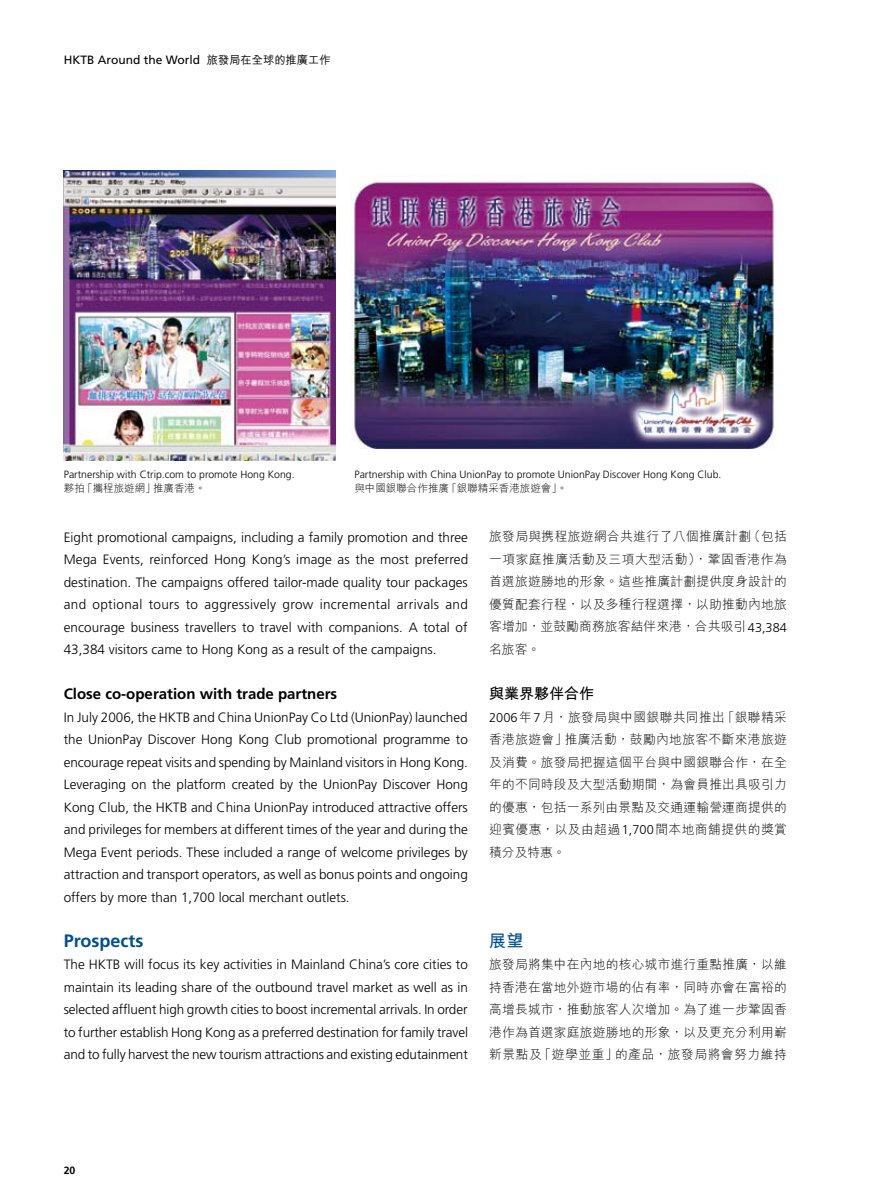
<style>
.page{position:relative;width:872px;height:1191px;background:#fff}
.page>*{position:absolute;margin:0;border:0;box-sizing:border-box;transform-origin:0 0}
.t1{font:700 18px "Frutiger";color:#004f8e}
.t2{font:700 17.25px "M Hei HK";color:#004f8e}
.t3{font:700 15px "Frutiger";color:#000}
.t4{font:700 15px "M Hei HK";color:#000}
.t5{font:300 13.5px/22.5px "Frutiger";color:#000;text-align:justify}
.t6{font:300 12.75px/22.5px "M Hei HK";letter-spacing:.015em;color:#000;text-align:justify}
.t7{font:12px "Frutiger";color:#000}
.t8{font:300 10.5px "Frutiger";color:#000}
.t9{font:300 10.5px "M Hei HK";color:#000}
.t10{font:700 10.5px "Frutiger";color:#000}
.s1{font-family:"M Hei HK";font-weight:500;font-size:11.25px}
.s2{font-family:"Frutiger"}
</style>
<div class="page">
<img style="left:64px;top:170px;width:272px;height:291px">
<img style="left:350px;top:181px;width:428px;height:267px">
<p class="t7" style="left:64px;top:53px;width:268px">HKTB Around the World <span class="s1">旅發局在全球的推廣工作</span></p>
<p class="t8" style="left:64px;top:468px;width:232px">Partnership with Ctrip.com to promote Hong Kong.</p>
<p class="t9" style="left:64px;top:481px;width:143px">夥拍「攜程旅遊網」推廣香港。</p>
<p class="t8" style="left:354px;top:468px;width:368px">Partnership with China UnionPay to promote UnionPay Discover Hong Kong Club.</p>
<p class="t9" style="left:354px;top:481px;width:214px">與中國銀聯合作推廣「銀聯精采香港旅遊會」。</p>
<p class="t5" style="left:64px;top:525px;width:406px">Eight promotional campaigns, including a family promotion and three Mega Events, reinforced Hong Kong’s image as the most preferred destination. The campaigns offered tailor-made quality tour packages and optional tours to aggressively grow incremental arrivals and encourage business travellers to travel with companions. A total of 43,384 visitors came to Hong Kong as a result of the campaigns.</p>
<p class="t3" style="left:64px;top:685px;width:275px">Close co-operation with trade partners</p>
<p class="t5" style="left:64px;top:705px;width:406px">In July 2006, the HKTB and China UnionPay Co Ltd (UnionPay) launched the UnionPay Discover Hong Kong Club promotional programme to encourage repeat visits and spending by Mainland visitors in Hong Kong.<br>Leveraging on the platform created by the UnionPay Discover Hong Kong Club, the HKTB and China UnionPay introduced attractive offers and privileges for members at different times of the year and during the Mega Event periods. These included a range of welcome privileges by attraction and transport operators, as well as bonus points and ongoing offers by more than 1,700 local merchant outlets.</p>
<h1 class="t1" style="left:64px;top:930px;width:81px">Prospects</h1>
<p class="t5" style="left:64px;top:953px;width:406px">The HKTB will focus its key activities in Mainland China’s core cities to maintain its leading share of the outbound travel market as well as in selected affluent high growth cities to boost incremental arrivals. In order to further establish Hong Kong as a preferred destination for family travel and to fully harvest the new tourism attractions and existing edutainment</p>
<p class="t6" style="left:489px;top:525px;width:299px">旅發局與携程旅遊網合共進行了八個推廣計劃（包括一項家庭推廣活動及三項大型活動），鞏固香港作為首選旅遊勝地的形象。這些推廣計劃提供度身設計的優質配套行程，以及多種行程選擇，以助推動內地旅客增加，並鼓勵商務旅客結伴來港，合共吸引<span class="s2">43,384</span>名旅客。</p>
<p class="t4" style="left:489px;top:682px;width:106px">與業界夥伴合作</p>
<p class="t6" style="left:489px;top:705px;width:299px"><span class="s2">2006</span>年<span class="s2">7</span>月，旅發局與中國銀聯共同推出「銀聯精采香港旅遊會」推廣活動，鼓勵內地旅客不斷來港旅遊及消費。旅發局把握這個平台與中國銀聯合作，在全年的不同時段及大型活動期間，為會員推出具吸引力的優惠，包括一系列由景點及交通運輸營運商提供的迎賓優惠，以及由超過<span class="s2">1,700</span>間本地商舖提供的獎賞積分及特惠。</p>
<p class="t2" style="left:489px;top:927px;width:36px">展望</p>
<p class="t6" style="left:489px;top:952px;width:299px">旅發局將集中在內地的核心城市進行重點推廣，以維持香港在當地外遊市場的佔有率，同時亦會在富裕的高增長城市，推動旅客人次增加。為了進一步鞏固香港作為首選家庭旅遊勝地的形象，以及更充分利用嶄新景點及「遊學並重」的產品，旅發局將會努力維持</p>
<p class="t10" style="left:64px;top:1164px;width:13px">20</p>
</div>
